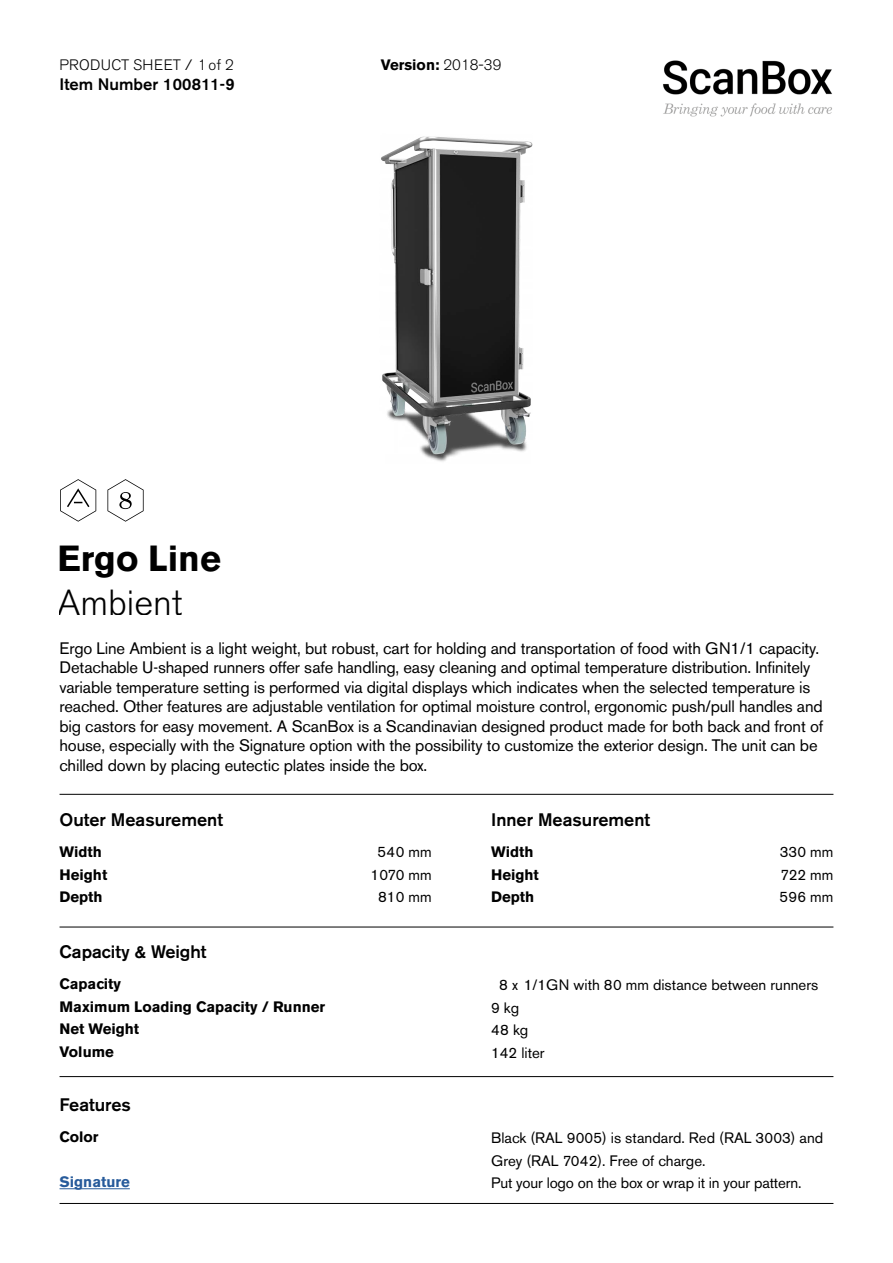
<style>
.page{position:relative;width:893px;height:1263px;background:#fff}
.page>*{position:absolute;margin:0;border:0;box-sizing:border-box;transform-origin:0 0}
.t1{font:700 36px/53.1px "Akzidenz Grotesk BE";color:#000}
.t2{font:300 36px/44.5px "Akzidenz Grotesk BE";color:#000}
.t3{font:500 18px "Akzidenz Grotesk BE";color:#000}
.t4{font:16.5px/19.5px "Akzidenz Grotesk BE";letter-spacing:-.01em;color:#000}
.t5{font:500 16.5px "Akzidenz Grotesk BE";color:#000}
.t6{font:15px/22.5px "Akzidenz Grotesk BE";color:#000}
.t7{font:700 15px/22.5px "Akzidenz Grotesk BE";color:#000}
.t8{font:300 15px "Akzidenz Grotesk BE";letter-spacing:.02em;color:#000}
.t9{font:700 15px "Akzidenz Grotesk BE";color:#275b9b}
.s1{font-weight:300}
</style>
<div class="page">
<img style="left:663px;top:60px;width:169px;height:56px">
<hr style="left:60px;top:927px;width:773px;height:1px;background:#000">
<hr style="left:60px;top:794px;width:773px;height:1px;background:#000">
<hr style="left:60px;top:1188px;width:70px;height:1px;background:#275b9b">
<hr style="left:60px;top:1076px;width:773px;height:1px;background:#000">
<hr style="left:60px;top:1203px;width:773px;height:1px;background:#000">
<img style="left:381px;top:136px;width:152px;height:326px">
<svg style="left:107px;top:479px;width:37px;height:43px"></svg>
<svg style="left:60px;top:479px;width:36px;height:43px"></svg>
<p class="t8" style="left:60px;top:57px;width:176px">PRODUCT SHEET / of 2</p>
<p class="t7" style="left:381px;top:54px;width:122px">Version: <span class="s1">2018-39</span></p>
<p class="t8" style="left:198px;top:56px;width:10px">1</p>
<p class="t5" style="left:60px;top:74px;width:177px">Item Number 100811-9</p>
<h1 class="t1" style="left:58px;top:532px;width:165px">Ergo Line</h1>
<h1 class="t2" style="left:57px;top:581px;width:296px">Ambient<br>Ambient + Ambient<br>Ambient + Hot</h1>
<h1 class="t1" style="left:58px;top:612px;width:245px">Ergo Line Duo</h1>
<p class="t4" style="left:60px;top:638px;width:761px">Ergo Line Ambient is a light weight, but robust, cart for holding and transportation of food with GN1/1 capacity.</p>
<p class="t4" style="left:60px;top:658px;width:765px">Detachable U-shaped runners offer safe handling, easy cleaning and optimal temperature distribution. Infinitely variable temperature setting is performed via digital displays which indicates when the selected temperature is reached. Other features are adjustable ventilation for optimal moisture control, ergonomic push/pull handles and big castors for easy movement. A ScanBox is a Scandinavian designed product made for both back and front of house, especially with the Signature option with the possibility to customize the exterior design. The unit can be chilled down by placing eutectic plates inside the box.</p>
<h1 class="t1" style="left:58px;top:661px;width:229px">Banquet Line</h1>
<h1 class="t1" style="left:58px;top:701px;width:364px">Banquet Line Combo</h1>
<h1 class="t2" style="left:57px;top:732px;width:57px">Hot</h1>
<h1 class="t1" style="left:58px;top:741px;width:310px">Banquet Line Duo</h1>
<h1 class="t1" style="left:58px;top:796px;width:253px">Under Counter</h1>
<p class="t3" style="left:60px;top:808px;width:165px">Outer Measurement</p>
<p class="t7" style="left:60px;top:841px;width:49px">Width<br>Height<br>Depth</p>
<p class="t3" style="left:60px;top:940px;width:149px">Capacity &amp; Weight</p>
<p class="t7" style="left:60px;top:973px;width:267px">Capacity<br>Maximum Loading Capacity / Runner<br>Net Weight<br>Volume</p>
<h1 class="t1" style="left:58px;top:936px;width:203px">Food2Go<br>Bakery Line</h1>
<h1 class="t2" style="left:57px;top:1003px;width:287px">Hot 450-460x600</h1>
<p class="t3" style="left:60px;top:1093px;width:73px">Features</p>
<p class="t7" style="left:60px;top:1126px;width:41px">Color</p>
<p class="t9" style="left:60px;top:1173px;width:72px">Signature</p>
<p class="t6" style="left:371px;top:841px;width:62px;text-align:center">540 mm<br>1070 mm<br>810 mm</p>
<p class="t3" style="left:491px;top:808px;width:160px">Inner Measurement</p>
<p class="t7" style="left:491px;top:841px;width:49px">Width<br>Height<br>Depth</p>
<p class="t6" style="left:779px;top:841px;width:56px;text-align:justify">330 mm 722 mm 596 mm</p>
<p class="t6" style="left:491px;top:974px;width:329px;text-indent:8px">8 x 1/1GN with 80 mm distance between runners<br>9 kg</p>
<p class="t6" style="left:491px;top:1019px;width:55px">48 kg<br>142 liter</p>
<p class="t6" style="left:491px;top:1126px;width:334px">Black (RAL 9005) is standard. Red (RAL 3003) and<br>Grey (RAL 7042). Free of charge.<br>Put your logo on the box or wrap it in your pattern.</p>
</div>
